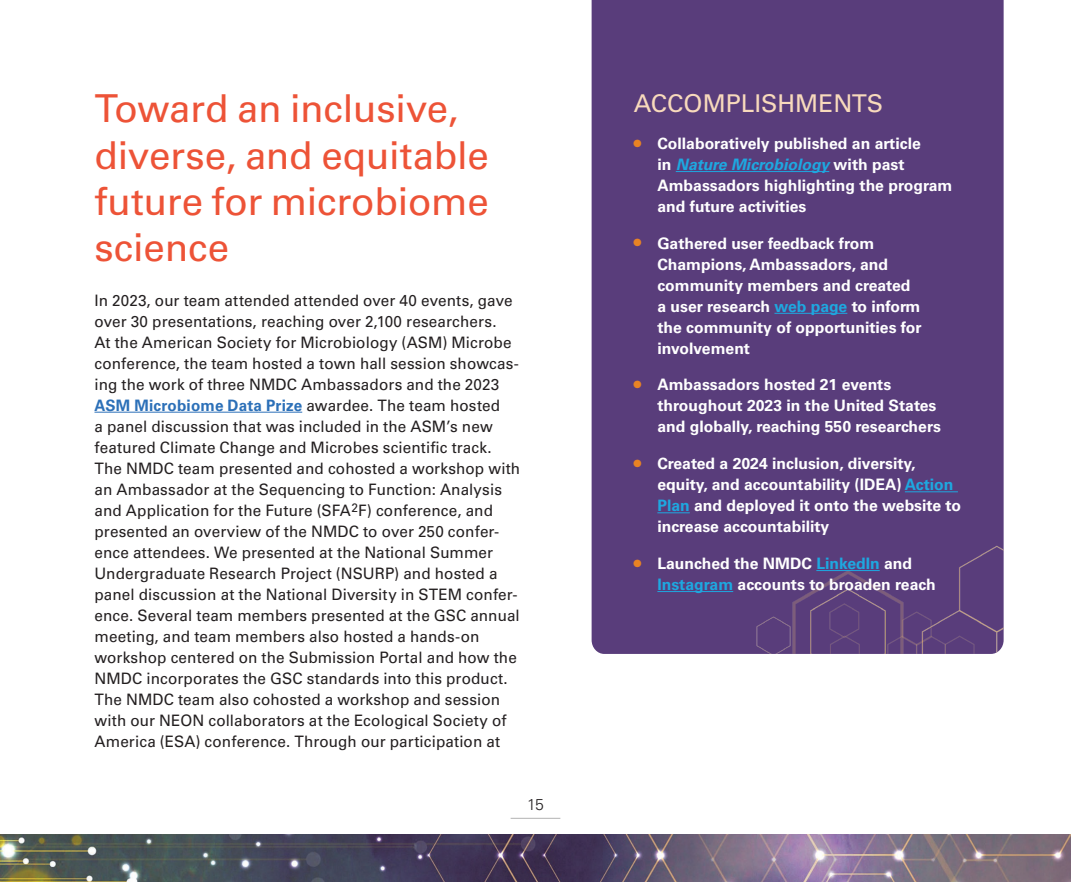
<style>
.page{position:relative;width:1071px;height:882px;background:#fff}
.page>*{position:absolute;margin:0;border:0;box-sizing:border-box;transform-origin:0 0}
.t1{font:38.5px/46.2px "Univers LT Std";letter-spacing:-.005em;color:#ed5337}
.t2{font:24.5px "Univers LT Std";color:#f8dabc}
.t3{font:15.75px/21px "Univers LT Std";letter-spacing:.005em;color:#231f20}
.t4{font:700 15.75px/21px "Univers LT Std";color:#fff}
.t5{font:300 15.75px "Univers LT Std";color:#231f20}
.s1{font-weight:700;color:#2c70b8}
.s2{font-size:21px;color:#e88324}
.s3{font-style:italic;color:#1ea8e0}
.s4{color:#1ea8e0}
</style>
<div class="page">
<hr style="left:511px;top:818px;width:49px;height:1px;background:#b3b3b3">
<img style="left:0;top:834px;width:1071px;height:48px">
<hr style="left:94px;top:412px;width:208px;height:1px;background:#2c70b8">
<div style="left:592px;top:0;width:412px;height:144px;background:#593d7b"></div>
<div style="left:592px;top:144px;width:412px;height:510px;background:#593d7b"></div>
<hr style="left:676px;top:171px;width:153px;height:1px;background:#1ea8e0">
<hr style="left:774px;top:313px;width:73px;height:1px;background:#1ea8e0">
<hr style="left:905px;top:491px;width:53px;height:1px;background:#1ea8e0">
<hr style="left:657px;top:512px;width:33px;height:1px;background:#1ea8e0">
<hr style="left:816px;top:570px;width:64px;height:1px;background:#1ea8e0">
<hr style="left:657px;top:591px;width:76px;height:1px;background:#1ea8e0">
<h1 class="t1" style="left:94px;top:86px;width:396px">Toward an inclusive, diverse, and equitable future for microbiome science</h1>
<p class="t3" style="left:94px;top:290px;width:427px">In 2023, our team attended attended over 40 events, gave over 30 presentations, reaching over 2,100 researchers.<br>At the American Society for Microbiology (ASM) Microbe conference, the team hosted a town hall session showcas&shy;ing the work of three NMDC Ambassadors and the 2023<br><span class="s1">ASM Microbiome Data Prize</span> awardee. The team hosted<br>a panel discussion that was included in the ASM’s new featured Climate Change and Microbes scientific track.<br>The NMDC team presented and cohosted a workshop with an Ambassador at the Sequencing to Function: Analysis and Application for the Future (SFA<sup>2</sup>F) conference, and presented an overview of the NMDC to over 250 confer&shy;ence attendees. We presented at the National Summer Undergraduate Research Project (NSURP) and hosted a panel discussion at the National Diversity in STEM confer&shy;ence. Several team members presented at the GSC annual meeting, and team members also hosted a hands-on workshop centered on the Submission Portal and how the NMDC incorporates the GSC standards into this product.<br>The NMDC team also cohosted a workshop and session with our NEON collaborators at the Ecological Society of America (ESA) conference. Through our participation at</p>
<p class="t5" style="left:527px;top:795px;width:18px">15</p>
<h2 class="t2" style="left:634px;top:89px;width:251px">ACCOMPLISHMENTS</h2>
<p class="t4" style="left:657px;top:133px;width:297px;text-indent:-24px"><span class="s2">•</span> Collaboratively published an article<br>in <span class="s3">Nature Microbiology</span> with past Ambassadors highlighting the program and future activities</p>
<p class="t4" style="left:657px;top:233px;width:266px;text-indent:-24px"><span class="s2">•</span> Gathered user feedback from<br>Champions, Ambassadors, and community members and created a user research <span class="s4">web page</span> to inform the community of opportunities for involvement</p>
<p class="t4" style="left:657px;top:375px;width:285px;text-indent:-24px"><span class="s2">•</span> Ambassadors hosted 21 events throughout 2023 in the United States and globally, reaching 550 researchers</p>
<p class="t4" style="left:657px;top:453px;width:305px;text-indent:-24px"><span class="s2">•</span> Created a 2024 inclusion, diversity, equity, and accountability (IDEA) <span class="s4">Action Plan</span> and deployed it onto the website to increase accountability</p>
<p class="t4" style="left:657px;top:553px;width:280px;text-indent:-24px"><span class="s2">•</span> Launched the NMDC <span class="s4">LinkedIn</span> and<br><span class="s4">Instagram</span> accounts to broaden reach</p>
</div>
